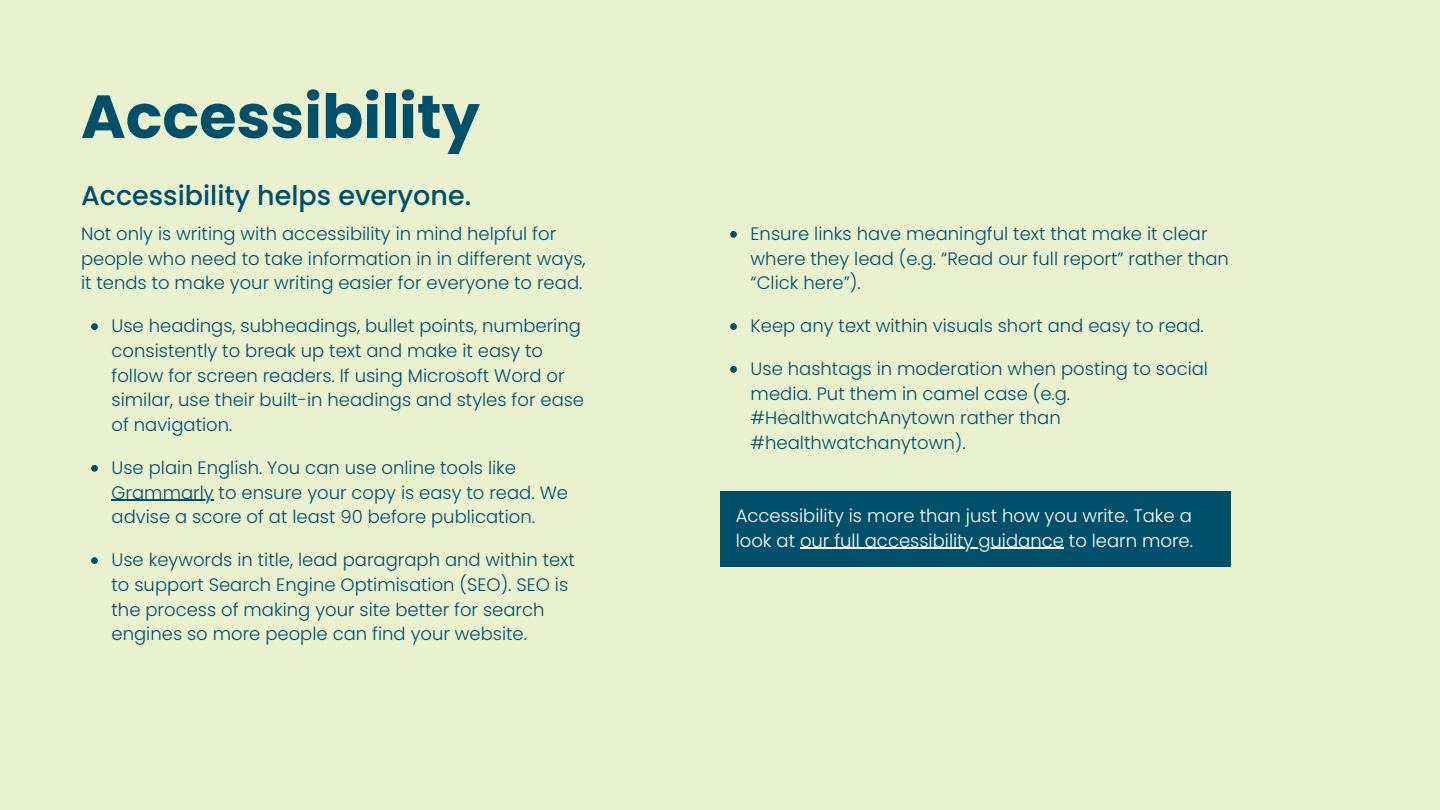
<style>
.page{position:relative;width:1440px;height:810px;background:#e9f1cf}
.page>*{position:absolute;margin:0;border:0;box-sizing:border-box;transform-origin:0 0}
.t1{font:700 60.6px "Poppins";color:#004f6b}
.t2{font:500 27px "Poppins";color:#004f6b}
.t3{font:300 18px/24.8px "Poppins";color:#004f6b}
.t4{font:300 18px/24.8px "Poppins";color:#fff}
</style>
<div class="page">
<svg style="left:91px;top:323px;width:7px;height:7px"></svg>
<svg style="left:91px;top:465px;width:7px;height:7px"></svg>
<hr style="left:112px;top:500px;width:102px;height:1px;background:#004f6b">
<svg style="left:91px;top:557px;width:7px;height:7px"></svg>
<svg style="left:730px;top:231px;width:7px;height:7px"></svg>
<svg style="left:730px;top:323px;width:7px;height:7px"></svg>
<svg style="left:730px;top:366px;width:7px;height:7px"></svg>
<div style="left:720px;top:491px;width:511px;height:75px;background:#004f6b"></div>
<hr style="left:800px;top:548px;width:264px;height:1px;background:#fff">
<h1 class="t1" style="left:81px;top:74px;width:400px">Accessibility</h1>
<p class="t2" style="left:81px;top:177px;width:392px">Accessibility helps everyone.</p>
<h2 class="t3" style="left:81px;top:221px;width:506px">Not only is writing with accessibility in mind helpful for people who need to take information in in different ways, it tends to make your writing easier for everyone to read.</h2>
<p class="t3" style="left:112px;top:314px;width:474px">Use headings, subheadings, bullet points, numbering consistently to break up text and make it easy to follow for screen readers. If using Microsoft Word or similar, use their built-in headings and styles for ease of navigation.</p>
<p class="t3" style="left:112px;top:455px;width:406px">Use plain English. You can use online tools like</p>
<p class="t3" style="left:112px;top:480px;width:458px">Grammarly to ensure your copy is easy to read. We advise a score of at least 90 before publication.</p>
<p class="t3" style="left:112px;top:548px;width:465px">Use keywords in title, lead paragraph and within text</p>
<p class="t3" style="left:112px;top:572px;width:458px">to support Search Engine Optimisation (SEO). SEO is the process of making your site better for search engines so more people can find your website.</p>
<p class="t3" style="left:751px;top:221px;width:480px">Ensure links have meaningful text that make it clear where they lead (e.g. “Read our full report” rather than “Click here”).</p>
<p class="t3" style="left:751px;top:314px;width:455px">Keep any text within visuals short and easy to read.</p>
<p class="t3" style="left:751px;top:356px;width:459px">Use hashtags in moderation when posting to social media. Put them in camel case (e.g. #HealthwatchAnytown rather than #healthwatchanytown).</p>
<p class="t4" style="left:736px;top:503px;width:459px">Accessibility is more than just how you write. Take a look at our full accessibility guidance to learn more.</p>
</div>
